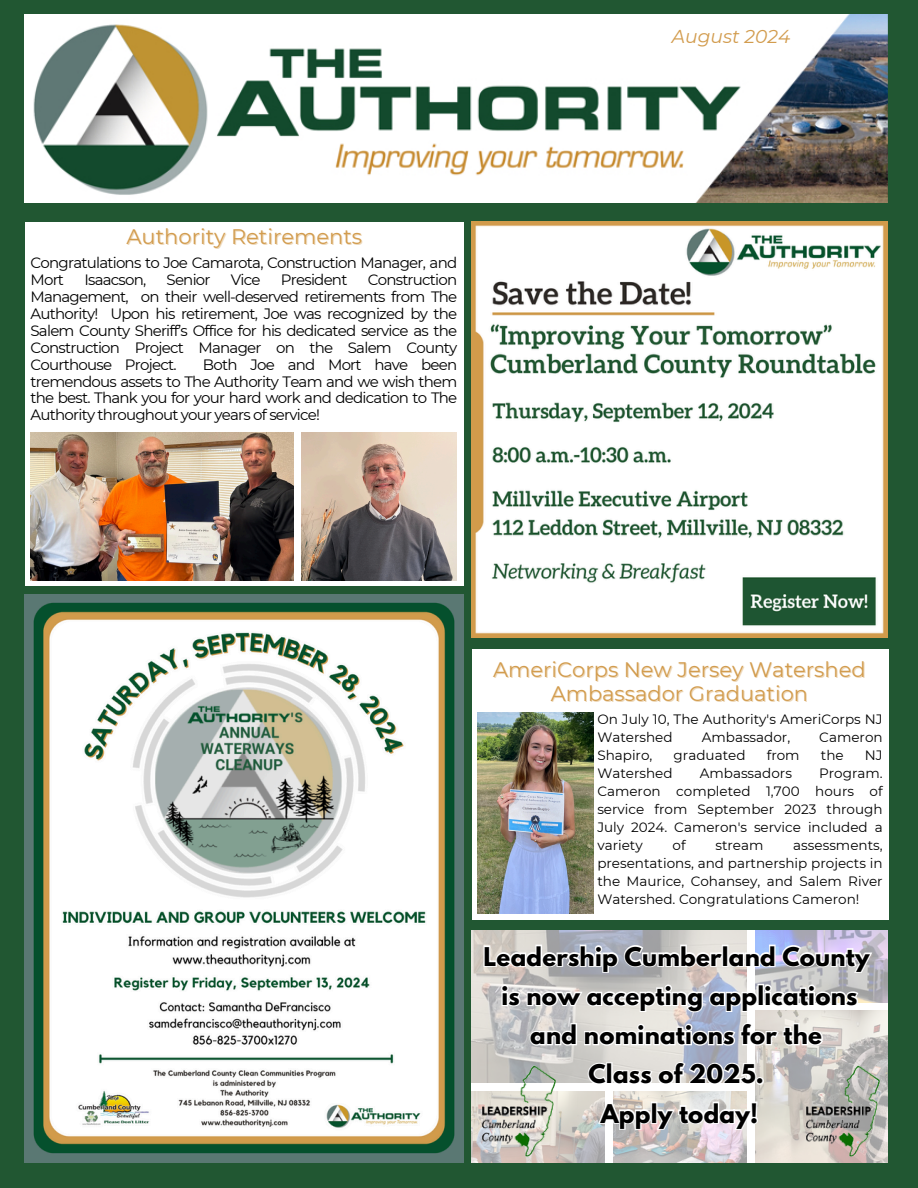
<style>
.page{position:relative;width:918px;height:1188px;background:#215732}
.page>*{position:absolute;margin:0;border:0;box-sizing:border-box;transform-origin:0 0}
.t1{font:700 22.8px/39.3px "League Spartan";letter-spacing:.01em;color:#000;text-align:center}
.t2{font:21px "Montserrat";color:#d29c4e}
.t3{font:italic 18.6px "Montserrat";color:#d29c4e}
.t4{font:15px/16.8px "Montserrat";letter-spacing:-.05em;color:#000;text-align:justify}
.t5{font:13.5px/18px "Montserrat";color:#000;text-align:justify}
</style>
<div class="page">
<img style="left:25px;top:15px;width:863px;height:187px">
<img style="left:472px;top:222px;width:416px;height:416px">
<img style="left:25px;top:594px;width:439px;height:568px">
<div style="left:472px;top:649px;width:416px;height:270px;background:#fff"></div>
<img style="left:477px;top:712px;width:116px;height:201px">
<div style="left:472px;top:930px;width:416px;height:233px;background:#fff"></div>
<img style="left:472px;top:930px;width:274px;height:152px">
<img style="left:755px;top:930px;width:133px;height:72px">
<img style="left:755px;top:1010px;width:133px;height:152px">
<img style="left:472px;top:1091px;width:132px;height:71px">
<img style="left:613px;top:1091px;width:133px;height:71px">
<img style="left:801px;top:1058px;width:81px;height:100px">
<svg style="left:482px;top:943px;width:392px;height:31px"></svg>
<svg style="left:499px;top:983px;width:361px;height:31px"></svg>
<svg style="left:528px;top:1021px;width:297px;height:26px"></svg>
<svg style="left:586px;top:1060px;width:180px;height:27px"></svg>
<svg style="left:596px;top:1100px;width:164px;height:31px"></svg>
<img style="left:477px;top:1058px;width:81px;height:100px">
<div style="left:25px;top:222px;width:439px;height:363px;background:#fff"></div>
<img style="left:31px;top:432px;width:263px;height:149px">
<img style="left:302px;top:432px;width:155px;height:149px">
<p class="t2" style="left:127px;top:224px;width:237px">Authority Retirements</p>
<p class="t4" style="left:31px;top:255px;width:428px">Congratulations to Joe Camarota, Construction Manager, and<br>Mort</p>
<p class="t4" style="left:31px;top:272px;width:428px;text-indent:337px">Construction Management, on their well-deserved retirements from The Authority! Upon his retirement, Joe was recognized by the Salem County Sheriff’s Office for his dedicated service as the Construction Project Manager on the Salem County Courthouse Project.</p>
<p class="t4" style="left:84px;top:272px;width:63px">Isaacson,</p>
<p class="t4" style="left:167px;top:272px;width:46px">Senior</p>
<p class="t4" style="left:231px;top:272px;width:31px">Vice</p>
<p class="t4" style="left:281px;top:272px;width:68px">President</p>
<p class="t4" style="left:31px;top:356px;width:428px;text-indent:172px">Both Joe and Mort have been tremendous assets to The Authority Team and we wish them the best. Thank you for your hard work and dedication to The Authority throughout your years of service!</p>
<p class="t3" style="left:672px;top:25px;width:120px">August 2024</p>
<p class="t2" style="left:493px;top:657px;width:374px">AmeriCorps New Jersey Watershed</p>
<h1 class="t2" style="left:551px;top:680px;width:259px">Ambassador Graduation</h1>
<p class="t5" style="left:597px;top:710px;width:287px">On July 10, The Authority's AmeriCorps NJ<br>Watershed</p>
<p class="t5" style="left:702px;top:728px;width:90px">Ambassador,</p>
<p class="t5" style="left:819px;top:728px;width:65px">Cameron</p>
<p class="t5" style="left:597px;top:746px;width:57px">Shapiro,</p>
<p class="t5" style="left:674px;top:746px;width:73px">graduated</p>
<p class="t5" style="left:767px;top:746px;width:34px">from</p>
<p class="t5" style="left:821px;top:746px;width:24px">the</p>
<p class="t5" style="left:865px;top:746px;width:19px">NJ</p>
<p class="t5" style="left:597px;top:764px;width:77px">Watershed</p>
<p class="t5" style="left:700px;top:764px;width:94px">Ambassadors</p>
<p class="t5" style="left:597px;top:764px;width:287px;text-indent:222px">Program.<br>Cameron completed 1,700 hours of service from September 2023 through July 2024. Cameron's service included a variety</p>
<p class="t5" style="left:673px;top:836px;width:15px">of</p>
<p class="t5" style="left:715px;top:836px;width:50px">stream</p>
<p class="t5" style="left:597px;top:836px;width:287px;text-indent:196px">assessments, presentations, and partnership projects in the Maurice, Cohansey, and Salem River Watershed. Congratulations Cameron!</p>
<p class="t1" style="left:483px;top:940px;width:388px">Leadership Cumberland County is now accepting applications and nominations for the<br>Class of 2025.<br>Apply today!</p>
</div>
